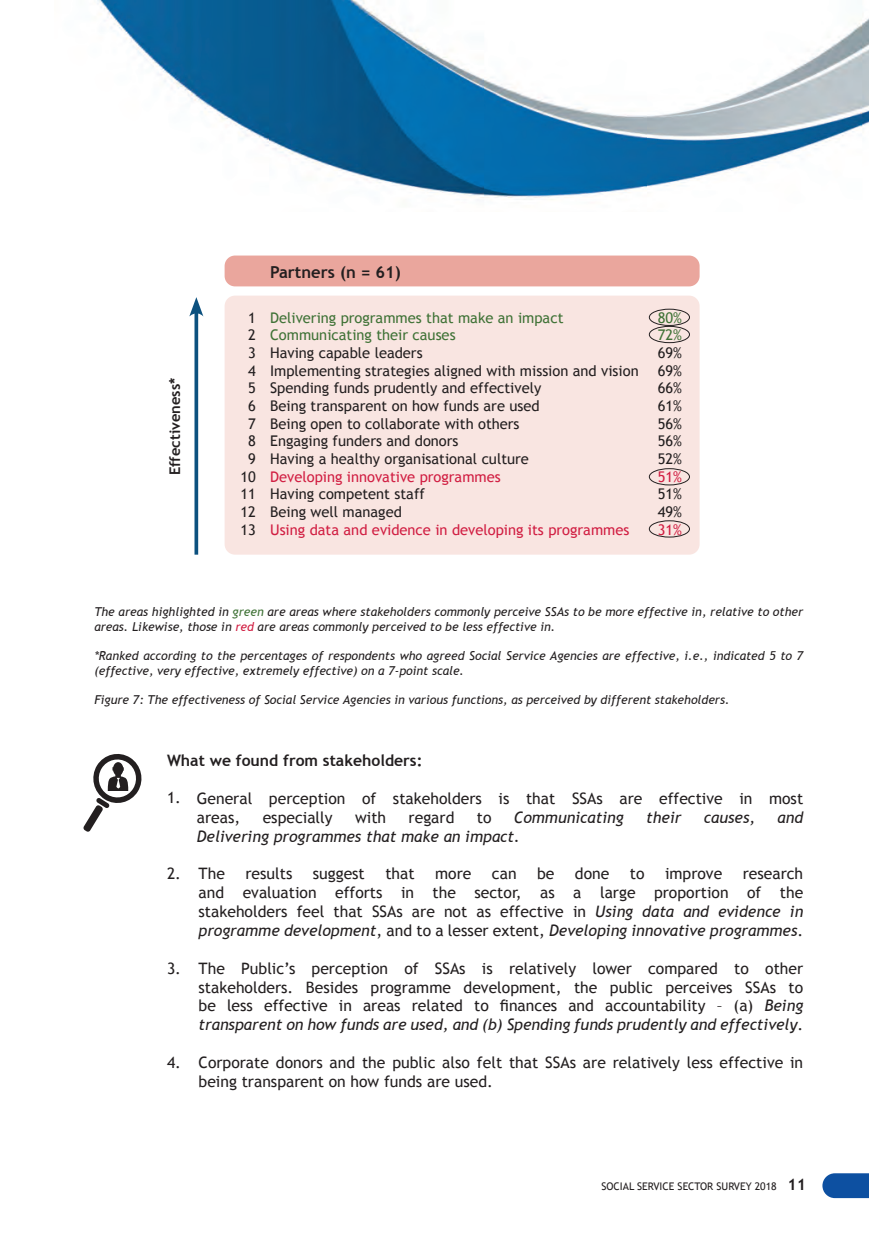
<style>
.page{position:relative;width:869px;height:1241px;background:#fff}
.page>*{position:absolute;margin:0;border:0;box-sizing:border-box;transform-origin:0 0}
.t1{font:700 16.45px "Trebuchet MS";color:#231f20}
.t2{font:15.75px/18.9px "Trebuchet MS";color:#231f20;text-align:justify}
.t3{font:italic 15.75px "Trebuchet MS";color:#231f20}
.t4{font:700 15.75px "Trebuchet MS";color:#231f20}
.t5{font:14.7px/17.7px "Trebuchet MS";color:#231f20}
.t6{font:14.7px "Trebuchet MS";color:#d11e42}
.t7{font:14.7px/17.7px "Trebuchet MS";color:#3f7236}
.t8{font:700 14.7px "Trebuchet MS";color:#231f20}
.t9{font:italic 12.25px/14.7px "Trebuchet MS";color:#231f20}
.t10{font:10.5px "Trebuchet MS";color:#231f20}
.s1{color:#3f7236}
.s2{color:#d11e42}
.s3{font-style:italic}
.s4{font-weight:700;font-size:15.75px}
</style>
<div class="page">
<svg style="left:83px;top:754px;width:59px;height:78px"></svg>
<img style="left:97px;top:0;width:771px;height:200px">
<svg style="left:194px;top:316px;width:4px;height:238px"></svg>
<svg style="left:189px;top:297px;width:14px;height:19px"></svg>
<div style="left:224px;top:295px;width:475px;height:259px;background:#f9e5e1;border-radius:10px"></div>
<div style="left:224px;top:255px;width:475px;height:31px;background:#eaa69d;border-radius:10px"></div>
<div style="left:648px;top:309px;width:41px;height:17px;border:1px solid #231f20;border-radius:50%"></div>
<div style="left:648px;top:326px;width:41px;height:17px;border:1px solid #231f20;border-radius:50%"></div>
<div style="left:648px;top:468px;width:41px;height:17px;border:1px solid #231f20;border-radius:50%"></div>
<div style="left:648px;top:520px;width:41px;height:17px;border:1px solid #231f20;border-radius:50%"></div>
<svg style="left:822px;top:1173px;width:46px;height:24px"></svg>
<p class="t8" style="left:166px;top:475px;width:99px;rotate:-90deg">Effectiveness*</p>
<p class="t1" style="left:270px;top:261px;width:132px">Partners (n = 61)</p>
<p class="t5" style="left:240px;top:309px;width:17px;text-align:center">1<br>2<br>3<br>4<br>5<br>6<br>7<br>8<br>9<br>10<br>11<br>12<br>13</p>
<p class="t7" style="left:270px;top:309px;width:295px">Delivering programmes that make an impact<br>Communicating their causes</p>
<p class="t5" style="left:270px;top:344px;width:370px">Having capable leaders<br>Implementing strategies aligned with mission and vision Spending funds prudently and effectively<br>Being transparent on how funds are used<br>Being open to collaborate with others<br>Engaging funders and donors<br>Having a healthy organisational culture</p>
<p class="t6" style="left:270px;top:467px;width:232px">Developing innovative programmes</p>
<p class="t5" style="left:270px;top:485px;width:156px">Having competent staff<br>Being well managed</p>
<p class="t6" style="left:270px;top:520px;width:360px">Using data and evidence in developing its programmes</p>
<p class="t7" style="left:657px;top:309px;width:26px">80%<br>72%</p>
<p class="t5" style="left:657px;top:344px;width:26px;text-align:justify">69% 69% 66% 61% 56% 56% 52%</p>
<p class="t6" style="left:657px;top:467px;width:26px">51%</p>
<p class="t5" style="left:657px;top:485px;width:26px">51%<br>49%</p>
<p class="t6" style="left:657px;top:520px;width:26px">31%</p>
<p class="t9" style="left:94px;top:604px;width:710px">The areas highlighted in <span class="s1">green</span> are areas where stakeholders commonly perceive SSAs to be more effective in, relative to other areas. Likewise, those in <span class="s2">red</span> are areas commonly perceived to be less effective in.</p>
<p class="t9" style="left:94px;top:648px;width:710px">*Ranked according to the percentages of respondents who agreed Social Service Agencies are effective, i.e., indicated 5 to 7 (effective, very effective, extremely effective) on a 7-point scale.</p>
<p class="t9" style="left:94px;top:692px;width:636px">Figure 7: The effectiveness of Social Service Agencies in various functions, as perceived by different stakeholders.</p>
<p class="t4" style="left:167px;top:750px;width:257px">What we found from stakeholders:</p>
<p class="t2" style="left:167px;top:788px;width:16px">1.</p>
<p class="t2" style="left:197px;top:789px;width:607px">General perception of stakeholders is that SSAs are effective in most areas,</p>
<p class="t2" style="left:262px;top:808px;width:71px">especially</p>
<p class="t2" style="left:355px;top:808px;width:33px">with</p>
<p class="t2" style="left:408px;top:808px;width:47px">regard</p>
<p class="t2" style="left:476px;top:808px;width:16px">to</p>
<p class="t3" style="left:513px;top:808px;width:111px">Communicating</p>
<p class="t3" style="left:646px;top:808px;width:37px">their</p>
<p class="t3" style="left:703px;top:808px;width:53px">causes,</p>
<p class="t3" style="left:777px;top:808px;width:27px">and</p>
<p class="t3" style="left:197px;top:827px;width:324px">Delivering programmes that make an impact.</p>
<p class="t2" style="left:198px;top:864px;width:606px;text-indent:544px">research and evaluation efforts in the sector, as a large proportion of the stakeholders feel that SSAs are not as effective in <span class="s3">Using data and evidence in programme development</span>, and to a lesser extent, <span class="s3">Developing innovative programmes</span>.</p>
<p class="t2" style="left:198px;top:958px;width:606px;text-indent:-32px">3. The Public’s perception of SSAs is relatively lower compared to other stakeholders. Besides programme development, the public perceives SSAs to be less effective in areas related to finances and accountability – (a) <span class="s3">Being transparent on how funds are used, and (b) Spending funds prudently and effectively</span>.</p>
<p class="t2" style="left:198px;top:1053px;width:606px;text-indent:-32px">4. Corporate donors and the public also felt that SSAs are relatively less effective in being transparent on how funds are used.</p>
<p class="t2" style="left:167px;top:864px;width:59px">2. The</p>
<p class="t2" style="left:245px;top:864px;width:48px">results</p>
<p class="t2" style="left:313px;top:864px;width:53px">suggest</p>
<p class="t2" style="left:385px;top:864px;width:31px">that</p>
<p class="t2" style="left:435px;top:864px;width:38px">more</p>
<p class="t2" style="left:491px;top:864px;width:26px">can</p>
<p class="t2" style="left:537px;top:864px;width:19px">be</p>
<p class="t2" style="left:574px;top:864px;width:36px">done</p>
<p class="t2" style="left:629px;top:864px;width:16px">to</p>
<p class="t2" style="left:664px;top:864px;width:59px">improve</p>
<p class="t10" style="left:601px;top:1179px;width:206px">SOCIAL SERVICE SECTOR SURVEY 2018 <span class="s4">11</span></p>
</div>
